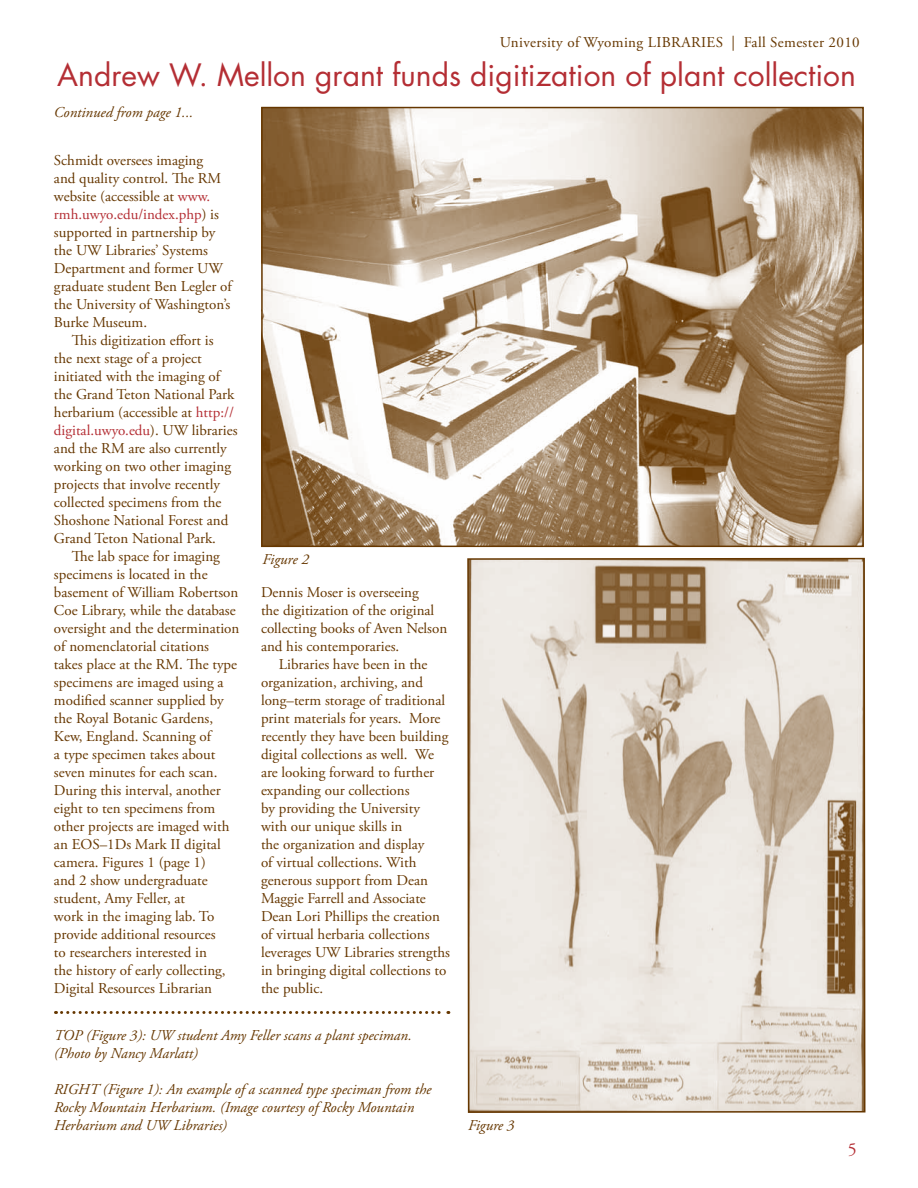
<style>
.page{position:relative;width:918px;height:1188px;background:#fff}
.page>*{position:absolute;margin:0;border:0;box-sizing:border-box;transform-origin:0 0}
.t1{font:30px "Futura";color:#b42e34}
.t2{font:18px "Adobe Garamond Pro";color:#b42e34}
.t3{font:15px/18px "Adobe Garamond Pro";color:#663700}
.t4{font:italic 15px/18px "Adobe Garamond Pro";color:#663700}
.t5{font:15px "Adobe Garamond Pro";letter-spacing:.025em;color:#663700}
.s1{color:#b42e34}
</style>
<div class="page">
<img style="left:264px;top:110px;width:597px;height:434px">
<div style="left:261px;top:107px;width:603px;height:440px;border:2px solid #663700"></div>
<svg style="left:467px;top:557px;width:399px;height:556px;background:#dcd2c7"></svg>
<svg style="left:56px;top:1011px;width:393px;height:3px"></svg>
<p class="t5" style="left:500px;top:34px;width:361px">University of Wyoming LIBRARIES | Fall Semester 2010</p>
<h1 class="t1" style="left:57px;top:54px;width:800px">Andrew W. Mellon grant funds digitization of plant collection</h1>
<p class="t4" style="left:54px;top:104px;width:141px">Continued from page 1...</p>
<p class="t3" style="left:54px;top:151px;width:179px">Schmidt oversees imaging<br>and quality control. The RM website (accessible at <span class="s1">www. rmh.uwyo.edu/index.php</span>) is supported in partnership by the UW Libraries’ Systems<br>Department and former UW graduate student Ben Legler of the University of Washington’s<br>Burke Museum.</p>
<p class="t3" style="left:54px;top:331px;width:185px;text-indent:18px">This digitization effort is<br>the next stage of a project initiated with the imaging of the Grand Teton National Park herbarium (accessible at <span class="s1">http:// digital.uwyo.edu</span>). UW libraries and the RM are also currently working on two other imaging projects that involve recently collected specimens from the<br>Shoshone National Forest and<br>Grand Teton National Park.</p>
<p class="t3" style="left:54px;top:547px;width:187px;text-indent:18px">The lab space for imaging specimens is located in the basement of William Robertson<br>Coe Library, while the database oversight and the determination of nomenclatorial citations takes place at the RM. The type specimens are imaged using a modified scanner supplied by the Royal Botanic Gardens,<br>Kew, England. Scanning of<br>a type specimen takes about seven minutes for each scan.<br>During this interval, another eight to ten specimens from other projects are imaged with an EOS–1Ds Mark II digital camera. Figures 1 (page 1)<br>and 2 show undergraduate student, Amy Feller, at<br>work in the imaging lab. To provide additional resources<br>to researchers interested in<br>the history of early collecting,<br>Digital Resources Librarian</p>
<p class="t4" style="left:262px;top:550px;width:48px">Figure 2</p>
<p class="t3" style="left:261px;top:584px;width:188px">Dennis Moser is overseeing<br>the digitization of the original collecting books of Aven Nelson and his contemporaries.</p>
<p class="t3" style="left:261px;top:656px;width:191px;text-indent:18px">Libraries have been in the organization, archiving, and long–term storage of traditional print materials for years. More recently they have been building digital collections as well. We are looking forward to further expanding our collections<br>by providing the University<br>with our unique skills in<br>the organization and display<br>of virtual collections. With generous support from Dean<br>Maggie Farrell and Associate<br>Dean Lori Phillips the creation of virtual herbaria collections leverages UW Libraries strengths in bringing digital collections to the public.</p>
<p class="t4" style="left:54px;top:1027px;width:359px">TOP (Figure 3): UW student Amy Feller scans a plant speciman. (Photo by Nancy Marlatt)</p>
<p class="t4" style="left:54px;top:1081px;width:379px">RIGHT (Figure 1): An example of a scanned type speciman from the<br>Rocky Mountain Herbarium. (Image courtesy of Rocky Mountain<br>Herbarium and UW Libraries)</p>
<p class="t4" style="left:468px;top:1116px;width:48px">Figure 3</p>
<p class="t2" style="left:848px;top:1138px;width:10px">5</p>
</div>
